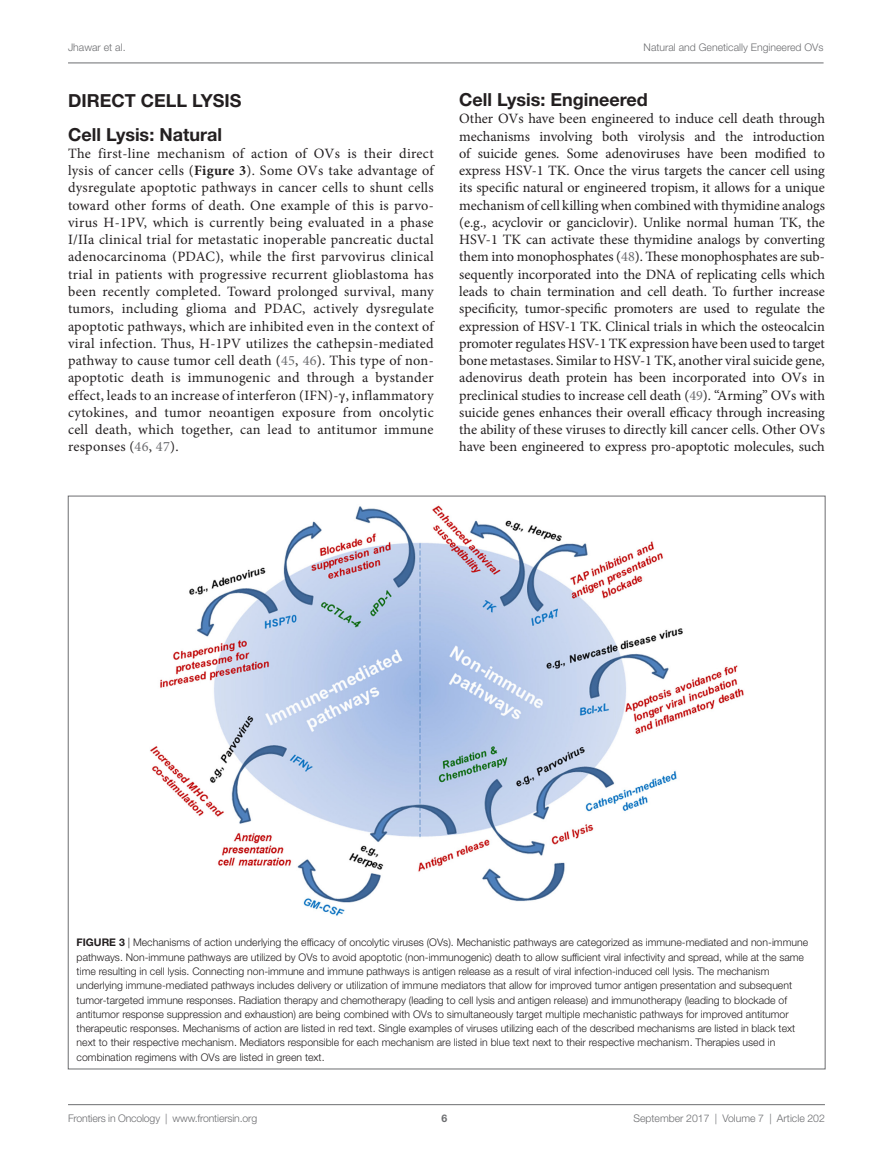
<style>
.page{position:relative;width:893px;height:1170px;background:#fff}
.page>*{position:absolute;margin:0;border:0;box-sizing:border-box;transform-origin:0 0}
.t1{font:700 18px/33.8px "Helvetica Neue LT Std";color:#231f20}
.t2{font:14.25px/17.2px "Minion Pro";letter-spacing:.005em;color:#231f20;text-align:justify}
.t3{font:300 10.5px/14.2px "Helvetica Neue LT Std";color:#231f20}
.t4{font:300 10.5px "Helvetica Neue LT Std";color:#6c6d70}
.t5{font:700 10.5px "Helvetica Neue LT Std";color:#6c6d70}
.s1{font-weight:700}
.s2{color:#6c6d70}
.s3{font-family:"STIX General"}
</style>
<div class="page">
<img style="left:150px;top:505px;width:594px;height:411px">
<hr style="left:68px;top:63px;width:756px;height:1px;background:#6c6d70">
<hr style="left:68px;top:1104px;width:757px;height:1px;background:#6c6d70">
<p class="t4" style="left:68px;top:41px;width:59px">Jhawar et al.</p>
<p class="t4" style="left:644px;top:41px;width:181px">Natural and Genetically Engineered OVs</p>
<p class="t1" style="left:68px;top:83px;width:175px">DIRECT CELL LYSIS<br>Cell Lysis: Natural</p>
<p class="t2" style="left:68px;top:145px;width:367px">The first-line mechanism of action of OVs is their direct lysis of cancer cells (<span class="s1">Figure 3</span>). Some OVs take advantage of dysregulate apoptotic pathways in cancer cells to shunt cells toward other forms of death. One example of this is parvo&shy;virus H-1PV, which is currently being evaluated in a phase I/IIa clinical trial for metastatic inoperable pancreatic ductal adenocarcinoma (PDAC), while the first parvovirus clinical trial in patients with progressive recurrent glioblastoma has been recently completed. Toward prolonged survival, many tumors, including glioma and PDAC, actively dysregulate apoptotic pathways, which are inhibited even in the context of viral infection. Thus, H-1PV utilizes the cathepsin-mediated pathway to cause tumor cell death (<span class="s2">45</span>, <span class="s2">46</span>). This type of non&shy;apoptotic death is immunogenic and through a bystander effect, leads to an increase of interferon (IFN)-<span class="s3">γ</span>, inflammatory cytokines, and tumor neoantigen exposure from oncolytic cell death, which together, can lead to antitumor immune responses (<span class="s2">46</span>, <span class="s2">47</span>).</p>
<p class="t1" style="left:459px;top:82px;width:190px">Cell Lysis: Engineered</p>
<p class="t2" style="left:459px;top:110px;width:367px">Other OVs have been engineered to induce cell death through mechanisms involving both virolysis and the introduction of suicide genes. Some adenoviruses have been modified to express HSV-1 TK. Once the virus targets the cancer cell using its specific natural or engineered tropism, it allows for a unique mechanism of cell killing when combined with thymidine analogs (e.g., acyclovir or ganciclovir). Unlike normal human TK, the HSV-1 TK can activate these thymidine analogs by converting them into monophosphates (<span class="s2">48</span>). These monophosphates are sub&shy;sequently incorporated into the DNA of replicating cells which leads to chain termination and cell death. To further increase specificity, tumor-specific promoters are used to regulate the expression of HSV-1 TK. Clinical trials in which the osteocalcin promoter regulates HSV-1 TK expression have been used to target bone metastases. Similar to HSV-1 TK, another viral suicide gene, adenovirus death protein has been incorporated into OVs in preclinical studies to increase cell death (<span class="s2">49</span>). “Arming” OVs with suicide genes enhances their overall efficacy through increasing the ability of these viruses to directly kill cancer cells. Other OVs have been engineered to express pro-apoptotic molecules, such</p>
<p class="t3" style="left:77px;top:935px;width:733px"><span class="s1">FIGURE 3</span> | Mechanisms of action underlying the efficacy of oncolytic viruses (OVs). Mechanistic pathways are categorized as immune-mediated and non-immune pathways. Non-immune pathways are utilized by OVs to avoid apoptotic (non-immunogenic) death to allow sufficient viral infectivity and spread, while at the same time resulting in cell lysis. Connecting non-immune and immune pathways is antigen release as a result of viral infection-induced cell lysis. The mechanism underlying immune-mediated pathways includes delivery or utilization of immune mediators that allow for improved tumor antigen presentation and subsequent tumor-targeted immune responses. Radiation therapy and chemotherapy (leading to cell lysis and antigen release) and immunotherapy (leading to blockade of antitumor response suppression and exhaustion) are being combined with OVs to simultaneously target multiple mechanistic pathways for improved antitumor therapeutic responses. Mechanisms of action are listed in red text. Single examples of viruses utilizing each of the described mechanisms are listed in black text next to their respective mechanism. Mediators responsible for each mechanism are listed in blue text next to their respective mechanism. Therapies used in combination regimens with OVs are listed in green text.</p>
<p class="t4" style="left:68px;top:1111px;width:191px">Frontiers in Oncology | www.frontiersin.org</p>
<p class="t4" style="left:633px;top:1111px;width:193px">September 2017 | Volume 7 | Article 202</p>
<p class="t5" style="left:441px;top:1111px;width:7px">6</p>
</div>
